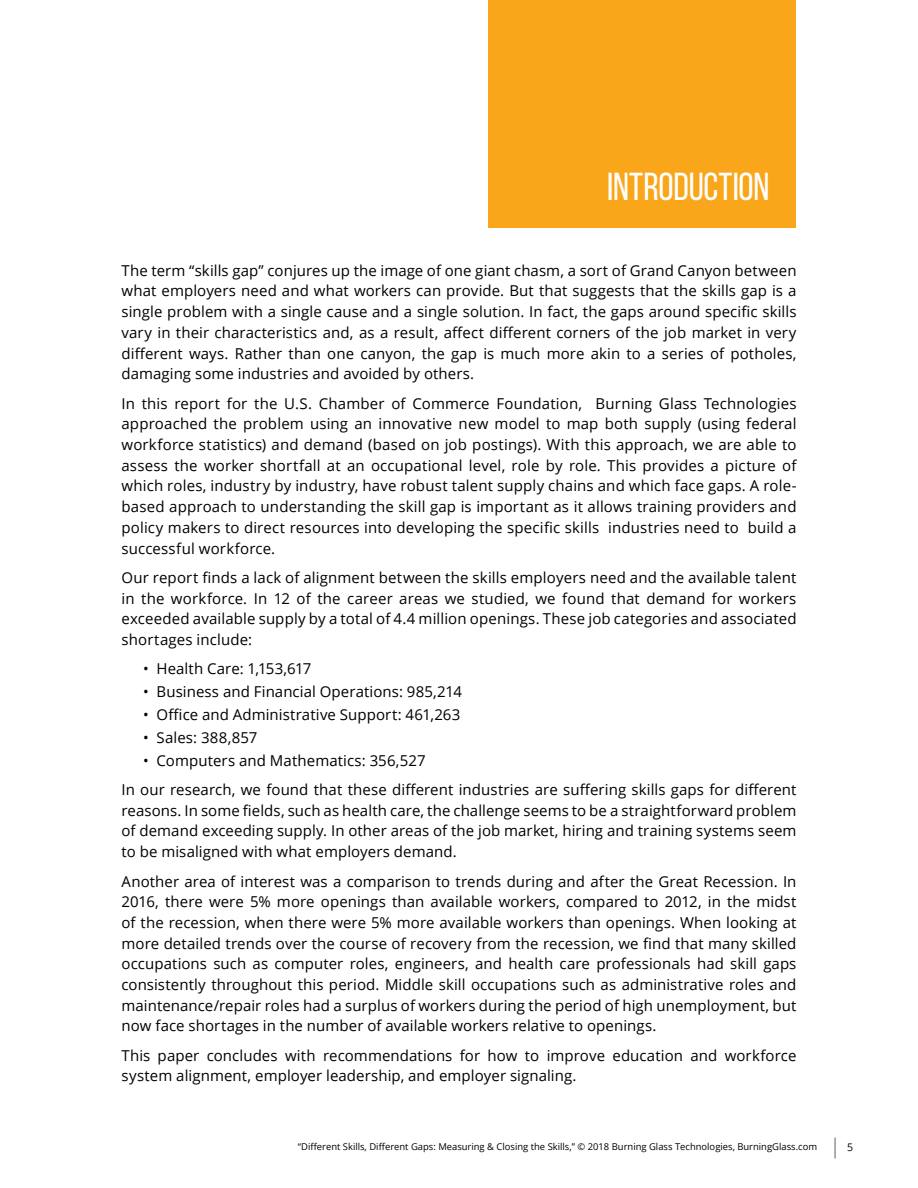
<style>
.page{position:relative;width:918px;height:1188px;background:#fff}
.page>*{position:absolute;margin:0;border:0;box-sizing:border-box;transform-origin:0 0}
.t1{font:39px "Bebas Neue";letter-spacing:-.005em;color:#fff}
.t2{font:15px/20.7px "Open Sans";letter-spacing:.005em;color:#000;text-align:justify}
.t3{font:10.5px "Open Sans";color:#000}
.t4{font:9.45px "Open Sans";color:#000}
</style>
<div class="page">
<hr style="left:834px;top:1137px;width:2px;height:22px;background:#939598">
<div style="left:488px;top:0;width:308px;height:228px;background:#faa61a"></div>
<h1 class="t1" style="left:607px;top:166px;width:164px">INTRODUCTION</h1>
<p class="t2" style="left:122px;top:260px;width:677px">The term “skills gap” conjures up the image of one giant chasm, a sort of Grand Canyon between what employers need and what workers can provide. But that suggests that the skills gap is a single problem with a single cause and a single solution. In fact, the gaps around specific skills vary in their characteristics and, as a result, affect different corners of the job market in very different ways. Rather than one canyon, the gap is much more akin to a series of potholes, damaging some industries and avoided by others.</p>
<p class="t2" style="left:122px;top:392px;width:677px">In this report for the U.S. Chamber of Commerce Foundation, Burning Glass Technologies approached the problem using an innovative new model to map both supply (using federal workforce statistics) and demand (based on job postings). With this approach, we are able to assess the worker shortfall at an occupational level, role by role. This provides a picture of which roles, industry by industry, have robust talent supply chains and which face gaps. A role&shy;based approach to understanding the skill gap is important as it allows training providers and policy makers to direct resources into developing the specific skills industries need to build a successful workforce.</p>
<p class="t2" style="left:122px;top:567px;width:677px">Our report finds a lack of alignment between the skills employers need and the available talent in the workforce. In 12 of the career areas we studied, we found that demand for workers exceeded available supply by a total of 4.4 million openings. These job categories and associated shortages include:</p>
<p class="t2" style="left:143px;top:658px;width:170px">• Health Care: 1,153,617</p>
<p class="t2" style="left:143px;top:681px;width:320px">• Business and Financial Operations: 985,214</p>
<p class="t2" style="left:143px;top:704px;width:319px">• Office and Administrative Support: 461,263</p>
<p class="t2" style="left:143px;top:727px;width:116px">• Sales: 388,857</p>
<p class="t2" style="left:122px;top:745px;width:677px;line-height:29.4px;text-indent:22px">• Computers and Mathematics: 356,527<br>In our research, we found that these different industries are suffering skills gaps for different</p>
<p class="t2" style="left:122px;top:800px;width:676px">reasons. In some fields, such as health care, the challenge seems to be a straightforward problem of demand exceeding supply. In other areas of the job market, hiring and training systems seem to be misaligned with what employers demand.</p>
<p class="t2" style="left:122px;top:870px;width:677px">Another area of interest was a comparison to trends during and after the Great Recession. In 2016, there were 5% more openings than available workers, compared to 2012, in the midst of the recession, when there were 5% more available workers than openings. When looking at more detailed trends over the course of recovery from the recession, we find that many skilled occupations such as computer roles, engineers, and health care professionals had skill gaps consistently throughout this period. Middle skill occupations such as administrative roles and maintenance/repair roles had a surplus of workers during the period of high unemployment, but now face shortages in the number of available workers relative to openings.</p>
<p class="t2" style="left:122px;top:1045px;width:676px">This paper concludes with recommendations for how to improve education and workforce system alignment, employer leadership, and employer signaling.</p>
<p class="t4" style="left:298px;top:1140px;width:521px">“Different Skills, Different Gaps: Measuring &amp; Closing the Skills,” © 2018 Burning Glass Technologies, BurningGlass.com</p>
<p class="t3" style="left:847px;top:1140px;width:8px">5</p>
</div>
